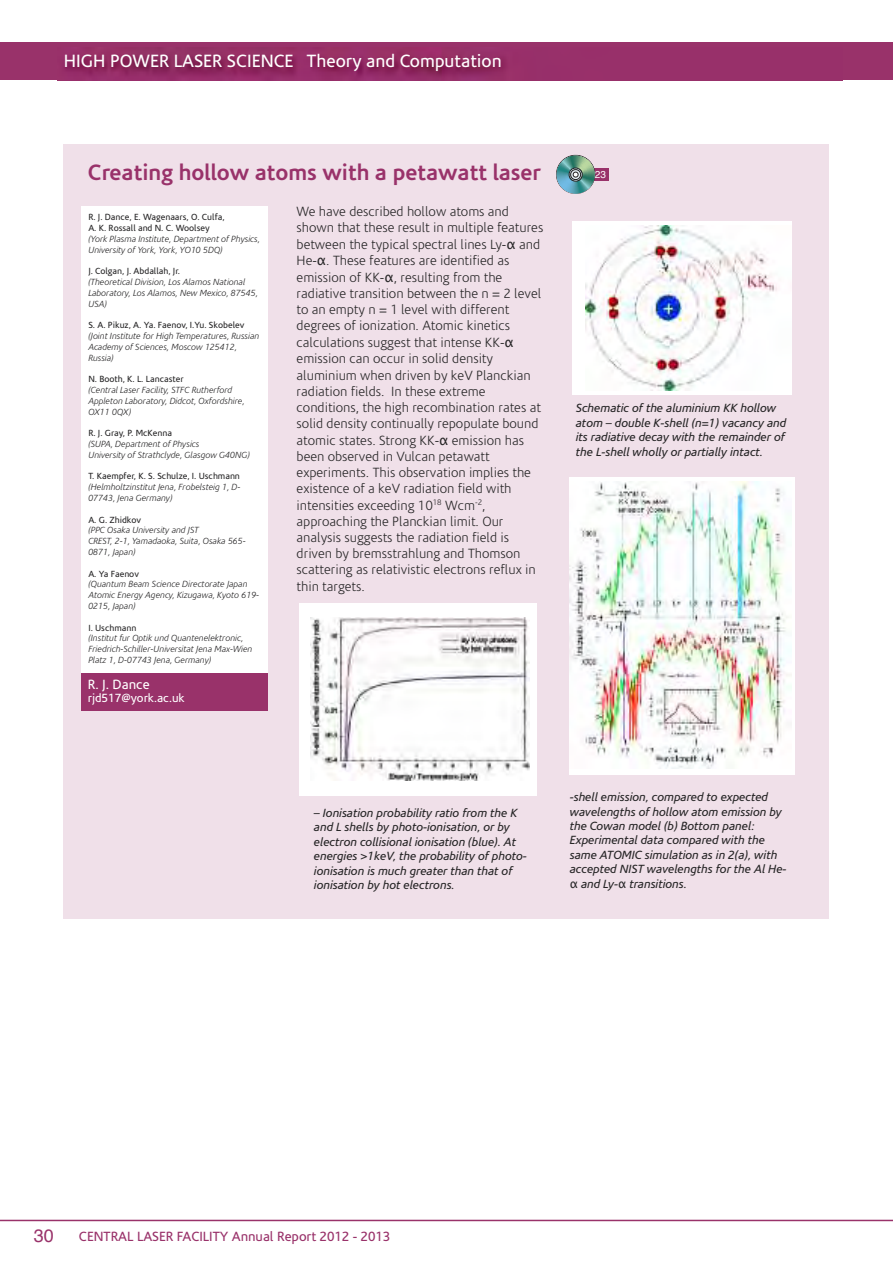
<style>
.page{position:relative;width:893px;height:1263px;background:#fff}
.page>*{position:absolute;margin:0;border:0;box-sizing:border-box;transform-origin:0 0}
.t1{font:700 22.5px "Corisande";color:#99326a}
.t2{font:18px "Corisande";color:#fff}
.t3{font:18px "Helvetica";color:#99326a}
.t4{font:300 13.5px/16.4px "Corisande";color:#272627}
.t5{font:13.5px "Corisande";color:#99326a}
.t6{font:13.5px "Corisande";color:#fff}
.t7{font:italic 12px/14.4px "Corisande";color:#272627}
.t8{font:12px "Corisande";color:#fff}
.t9{font:10.05px "Helvetica";color:#fff}
.t10{font:italic 300 9px/10.8px "Corisande";color:#272627}
.t11{font:9px/10.8px "Corisande";color:#272627}
.s1{font-family:"Lucida Grande";font-weight:400}
.s2{font-family:"Lucida Grande";font-style:normal}
</style>
<div class="page">
<div style="left:0;top:43px;width:893px;height:37px;background:#99326a"></div>
<hr style="left:0;top:1220px;width:893px;height:1px;background:#99326a">
<img style="left:58px;top:52px;width:784px;height:29px">
<div style="left:64px;top:144px;width:765px;height:774px;background:#f0e0e9"></div>
<div style="left:81px;top:206px;width:187px;height:487px;background:#fff"></div>
<div style="left:81px;top:673px;width:187px;height:38px;background:#99326a"></div>
<div style="left:580px;top:169px;width:28px;height:12px;background:#99326a"></div>
<svg style="left:556px;top:155px;width:39px;height:39px"></svg>
<div style="left:572px;top:221px;width:219px;height:173px;background:#fff"></div>
<img style="left:586px;top:225px;width:192px;height:165px">
<div style="left:300px;top:603px;width:237px;height:193px;background:#fff"></div>
<img style="left:310px;top:617px;width:219px;height:164px">
<div style="left:570px;top:477px;width:225px;height:298px;background:#fff"></div>
<img style="left:570px;top:481px;width:221px;height:287px">
<h2 class="t2" style="left:64px;top:51px;width:439px">HIGH POWER LASER SCIENCE Theory and Computation</h2>
<h1 class="t1" style="left:88px;top:159px;width:455px">Creating hollow atoms with a petawatt laser</h1>
<p class="t11" style="left:88px;top:212px;width:138px">R. J. Dance, E. Wagenaars, O. Culfa,<br>A. K. Rossall and N. C. Woolsey</p>
<p class="t10" style="left:88px;top:234px;width:173px">(York Plasma Institute, Department of Physics,<br>University of York, York, YO10 5DQ)</p>
<p class="t11" style="left:88px;top:266px;width:93px">J. Colgan, J. Abdallah, Jr.</p>
<p class="t10" style="left:88px;top:277px;width:171px">(Theoretical Division, Los Alamos National<br>Laboratory, Los Alamos, New Mexico, 87545,<br>USA)</p>
<p class="t11" style="left:88px;top:320px;width:158px">S. A. Pikuz, A. Ya. Faenov, I.Yu. Skobelev</p>
<p class="t10" style="left:88px;top:331px;width:172px">(Joint Institute for High Temperatures, Russian<br>Academy of Sciences, Moscow 125412,<br>Russia)</p>
<p class="t11" style="left:88px;top:374px;width:97px">N. Booth, K. L. Lancaster</p>
<p class="t10" style="left:88px;top:385px;width:158px">(Central Laser Facility, STFC Rutherford<br>Appleton Laboratory, Didcot, Oxfordshire,<br>OX11 0QX)</p>
<p class="t11" style="left:88px;top:428px;width:85px">R. J. Gray, P. McKenna</p>
<p class="t10" style="left:88px;top:439px;width:163px">(SUPA, Department of Physics<br>University of Strathclyde, Glasgow G40NG)</p>
<p class="t11" style="left:88px;top:471px;width:153px">T. Kaempfer, K. S. Schulze, I. Uschmann</p>
<p class="t10" style="left:88px;top:482px;width:154px">(Helmholtzinstitut Jena, Frobelsteig 1, D-<br>07743, Jena Germany)</p>
<p class="t11" style="left:88px;top:514px;width:54px">A. G. Zhidkov</p>
<p class="t10" style="left:88px;top:525px;width:159px">(PPC Osaka University and JST<br>CREST, 2-1, Yamadaoka, Suita, Osaka 565-<br>0871, Japan)</p>
<p class="t11" style="left:88px;top:568px;width:52px">A. Ya Faenov</p>
<p class="t10" style="left:88px;top:579px;width:172px">(Quantum Beam Science Directorate Japan<br>Atomic Energy Agency, Kizugawa, Kyoto 619-<br>0215, Japan)</p>
<p class="t11" style="left:88px;top:622px;width:49px">I. Uschmann</p>
<p class="t10" style="left:88px;top:633px;width:165px">(Institut fur Optik und Quantenelektronic,<br>Friedrich-Schiller-Universitat Jena Max-Wien<br>Platz 1, D-07743 Jena, Germany)</p>
<p class="t6" style="left:88px;top:677px;width:63px">R. J. Dance</p>
<p class="t8" style="left:88px;top:692px;width:98px">rjd517@york.ac.uk</p>
<p class="t4" style="left:297px;top:203px;width:248px">We have described hollow atoms and shown that these result in multiple features between the typical spectral lines Ly-<span class="s1">α</span> and He-<span class="s1">α</span>. These features are identified as emission of KK-<span class="s1">α</span>, resulting from the radiative transition between the n = 2 level to an empty n = 1 level with different degrees of ionization. Atomic kinetics calculations suggest that intense KK-<span class="s1">α </span>emission can occur in solid density aluminium when driven by keV Planckian radiation fields. In these extreme conditions, the high recombination rates at solid density continually repopulate bound atomic states. Strong KK-<span class="s1">α</span> emission has been observed in Vulcan petawatt experiments. This observation implies the existence of a keV radiation field with intensities exceeding 10<sup>18</sup> Wcm<sup>-2</sup>, approaching the Planckian limit. Our analysis suggests the radiation field is driven by bremsstrahlung and Thomson scattering as relativistic electrons reflux in thin targets.</p>
<p class="t9" style="left:595px;top:170px;width:13px">23</p>
<p class="t7" style="left:576px;top:401px;width:212px">Schematic of the aluminium KK hollow atom – double K-shell (n=1) vacancy and its radiative decay with the remainder of the L-shell wholly or partially intact.</p>
<p class="t7" style="left:314px;top:806px;width:214px">– Ionisation probability ratio from the K and L shells by photo-ionisation, or by electron collisional ionisation (blue). At energies &gt;1keV, the probability of photo&shy;ionisation is much greater than that of ionisation by hot electrons.</p>
<p class="t7" style="left:570px;top:790px;width:218px">-shell emission, compared to expected wavelengths of hollow atom emission by the Cowan model (b) Bottom panel:<br>Experimental data compared with the same ATOMIC simulation as in 2(a), with accepted NIST wavelengths for the Al He&shy;<span class="s2">α</span> and Ly-<span class="s2">α</span> transitions.</p>
<h2 class="t3" style="left:34px;top:1228px;width:22px">30</h2>
<p class="t5" style="left:79px;top:1229px;width:313px">CENTRAL LASER FACILITY Annual Report 2012 - 2013</p>
</div>
